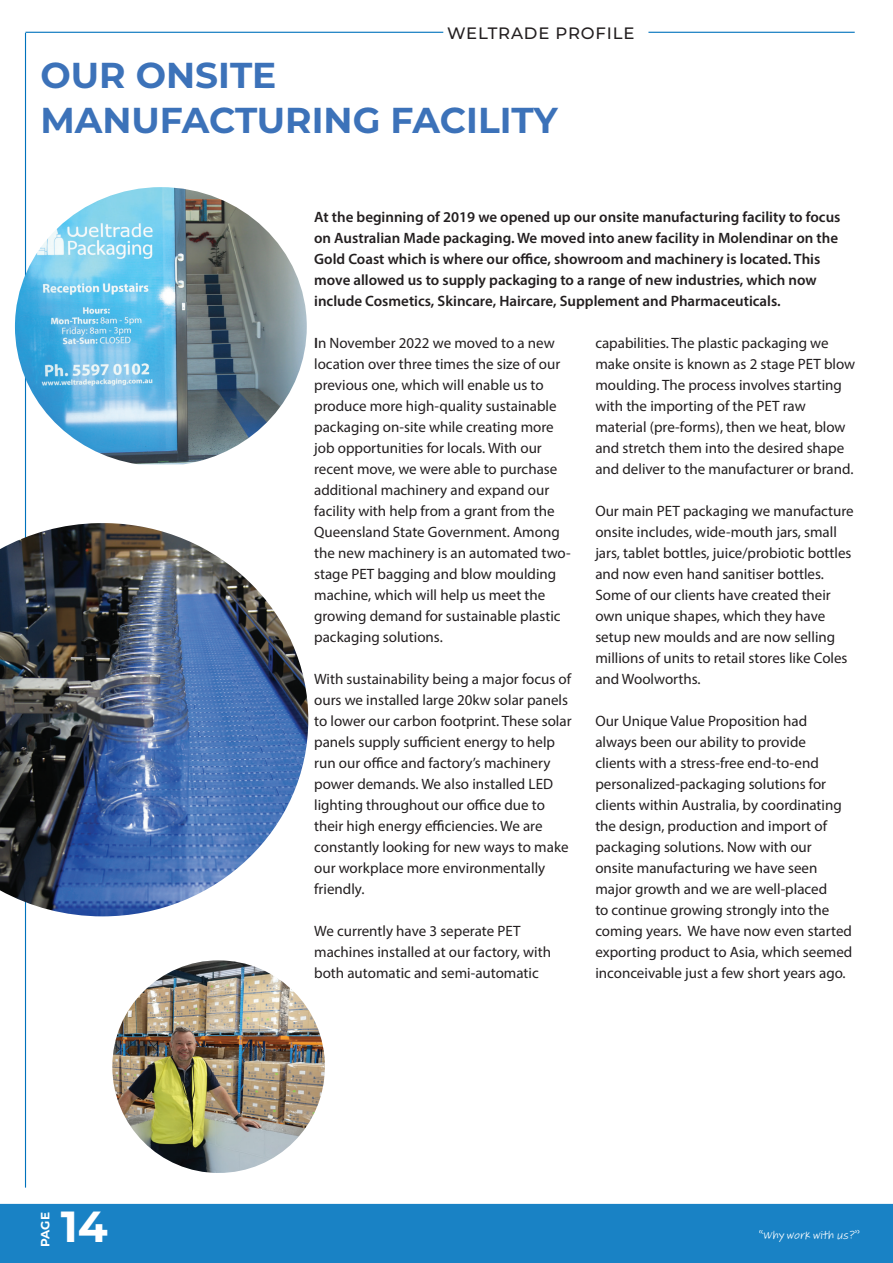
<style>
.page{position:relative;width:893px;height:1263px;background:#fff}
.page>*{position:absolute;margin:0;border:0;box-sizing:border-box;transform-origin:0 0}
.t1{font:700 43.5px "Montserrat";color:#fff}
.t2{font:700 36px/45px "Montserrat";color:#3c72b9}
.t3{font:500 16.5px "Montserrat";letter-spacing:.05em;color:#231f20}
.t4{font:15px/21px "Myriad Pro";color:#231f20}
.t5{font:600 15px/21px "Myriad Pro";color:#231f20}
.t6{font:12px "Adobe Handwriting Tiffany";color:#fff}
.t7{font:700 12px "Montserrat";color:#fff}
.s1{font-weight:600}
</style>
<div class="page">
<hr style="left:25px;top:33px;width:1px;height:1154px;background:#0072bc">
<div style="left:0;top:1204px;width:893px;height:59px;background:#1982c5"></div>
<hr style="left:26px;top:32px;width:417px;height:1px;background:#0072bc">
<hr style="left:648px;top:32px;width:207px;height:1px;background:#0072bc">
<img style="left:0;top:523px;width:308px;height:393px">
<img style="left:15px;top:187px;width:292px;height:277px">
<img style="left:112px;top:960px;width:213px;height:213px;border-radius:106px">
<p class="t3" style="left:447px;top:21px;width:189px">WELTRADE PROFILE</p>
<h2 class="t2" style="left:40px;top:51px;width:519px">OUR ONSITE<br>MANUFACTURING FACILITY</h2>
<p class="t7" style="left:37px;top:1247px;width:36px;rotate:-90deg">PAGE</p>
<h1 class="t1" style="left:61px;top:1195px;width:49px">14</h1>
<p class="t5" style="left:314px;top:206px;width:528px">At the beginning of 2019 we opened up our onsite manufacturing facility to focus on Australian Made packaging. We moved into anew facility in Molendinar on the Gold Coast which is where our office, showroom and machinery is located. This move allowed us to supply packaging to a range of new industries, which now include Cosmetics, Skincare, Haircare, Supplement and Pharmaceuticals.</p>
<p class="t4" style="left:314px;top:332px;width:258px"><span class="s1">I</span>n November 2022 we moved to a new location over three times the size of our previous one, which will enable us to produce more high-quality sustainable packaging on-site while creating more job opportunities for locals. With our recent move, we were able to purchase additional machinery and expand our facility with help from a grant from the Queensland State Government. Among the new machinery is an automated two&shy;stage PET bagging and blow moulding machine, which will help us meet the growing demand for sustainable plastic packaging solutions.</p>
<p class="t4" style="left:314px;top:668px;width:259px">With sustainability being a major focus of ours we installed large 20kw solar panels to lower our carbon footprint. These solar panels supply sufficient energy to help run our office and factory’s machinery power demands. We also installed LED lighting throughout our office due to their high energy efficiencies. We are constantly looking for new ways to make our workplace more environmentally friendly.</p>
<p class="t4" style="left:314px;top:920px;width:238px">We currently have 3 seperate PET machines installed at our factory, with both automatic and semi-automatic</p>
<p class="t4" style="left:595px;top:332px;width:261px">capabilities. The plastic packaging we make onsite is known as 2 stage PET blow moulding. The process involves starting with the importing of the PET raw material (pre-forms), then we heat, blow and stretch them into the desired shape and deliver to the manufacturer or brand.</p>
<p class="t4" style="left:595px;top:500px;width:260px">Our main PET packaging we manufacture onsite includes, wide-mouth jars, small jars, tablet bottles, juice/probiotic bottles and now even hand sanitiser bottles.<br>Some of our clients have created their own unique shapes, which they have setup new moulds and are now selling millions of units to retail stores like Coles and Woolworths.</p>
<p class="t4" style="left:595px;top:710px;width:259px">Our Unique Value Proposition had always been our ability to provide<br>clients with a stress-free end-to-end personalized-packaging solutions for clients within Australia, by coordinating the design, production and import of packaging solutions. Now with our onsite manufacturing we have seen major growth and we are well-placed<br>to continue growing strongly into the coming years. We have now even started exporting product to Asia, which seemed inconceivable just a few short years ago.</p>
<p class="t6" style="left:758px;top:1227px;width:103px">“Why work with us?”</p>
</div>
